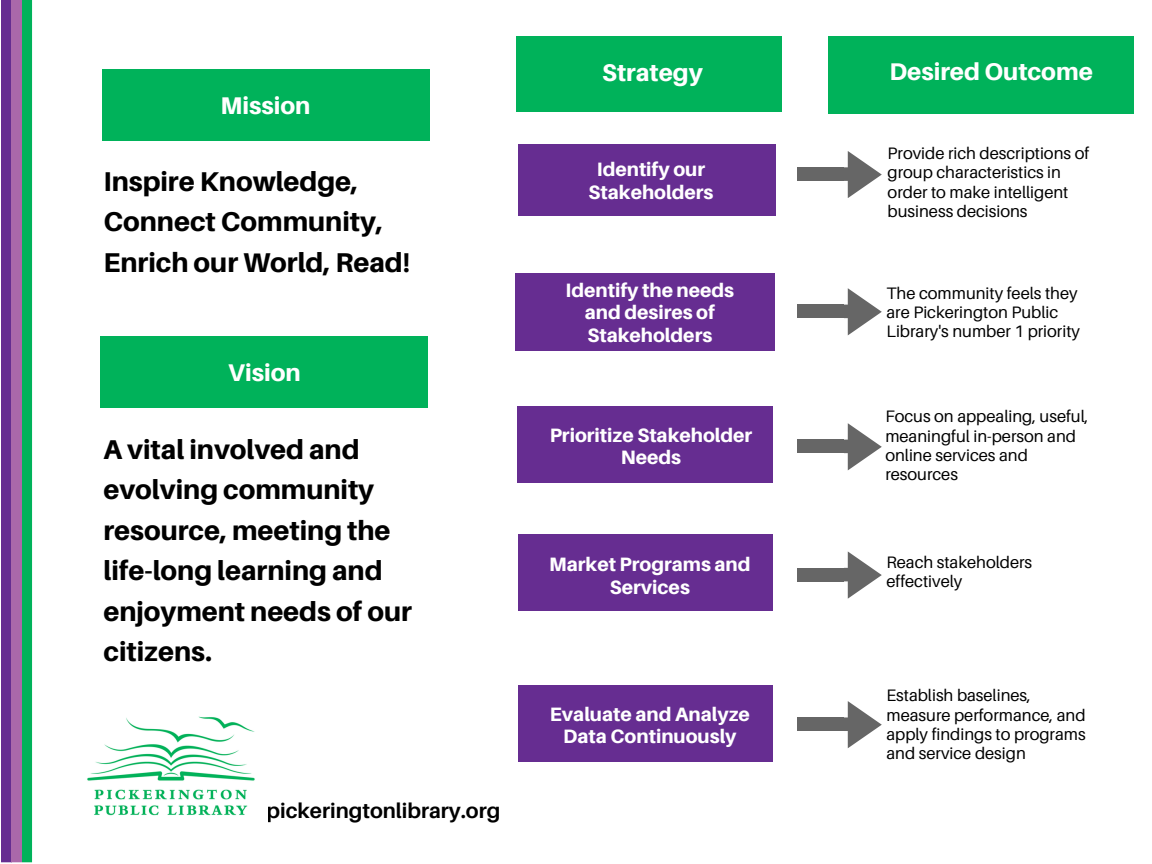
<style>
.page{position:relative;width:1152px;height:864px;background:#fff}
.page>*{position:absolute;margin:0;border:0;box-sizing:border-box;transform-origin:0 0}
.t1{font:800 27.15px/40.5px "Aileron";color:#000}
.t2{font:800 24.15px "Aileron";color:#fff}
.t3{font:700 21.15px "Aileron";color:#000}
.t4{font:800 19.35px/22.5px "Aileron";color:#fff;text-align:center}
.t5{font:16.65px/19.2px "Aileron";color:#000}
</style>
<div class="page">
<div style="left:1px;top:0;width:10px;height:862px;background:#662d91"></div>
<div style="left:11px;top:0;width:11px;height:862px;background:#aa68aa"></div>
<div style="left:22px;top:0;width:10px;height:862px;background:#00b25a"></div>
<div style="left:516px;top:36px;width:266px;height:75px;background:#00b25a"></div>
<div style="left:828px;top:36px;width:306px;height:78px;background:#00b25a"></div>
<div style="left:102px;top:69px;width:328px;height:72px;background:#00b25a"></div>
<div style="left:100px;top:336px;width:327px;height:72px;background:#00b25a"></div>
<img style="left:87px;top:716px;width:168px;height:100px">
<div style="left:519px;top:144px;width:257px;height:72px;background:#662d91"></div>
<div style="left:518px;top:406px;width:255px;height:77px;background:#662d91"></div>
<div style="left:515px;top:273px;width:260px;height:78px;background:#662d91"></div>
<div style="left:519px;top:534px;width:254px;height:77px;background:#662d91"></div>
<svg style="left:844px;top:151px;width:38px;height:47px"></svg>
<div style="left:800px;top:167px;width:44px;height:14px;background:#666"></div>
<hr style="left:797px;top:167px;width:4px;height:14px;background:#666">
<svg style="left:844px;top:288px;width:38px;height:47px"></svg>
<div style="left:800px;top:305px;width:44px;height:13px;background:#666"></div>
<hr style="left:797px;top:305px;width:4px;height:13px;background:#666">
<svg style="left:844px;top:423px;width:38px;height:47px"></svg>
<div style="left:800px;top:440px;width:44px;height:13px;background:#666"></div>
<hr style="left:797px;top:440px;width:4px;height:13px;background:#666">
<svg style="left:844px;top:551px;width:38px;height:47px"></svg>
<div style="left:800px;top:568px;width:44px;height:13px;background:#666"></div>
<hr style="left:797px;top:568px;width:4px;height:13px;background:#666">
<div style="left:519px;top:685px;width:254px;height:77px;background:#662d91"></div>
<svg style="left:844px;top:701px;width:38px;height:47px"></svg>
<div style="left:800px;top:717px;width:44px;height:14px;background:#666"></div>
<hr style="left:797px;top:717px;width:4px;height:14px;background:#666">
<p class="t2" style="left:221px;top:90px;width:91px">Mission</p>
<p class="t1" style="left:104px;top:160px;width:308px">Inspire Knowledge,<br>Connect Community,<br>Enrich our World, Read!</p>
<p class="t2" style="left:228px;top:358px;width:74px">Vision</p>
<h2 class="t1" style="left:103px;top:428px;width:310px">A vital involved and evolving community resource, meeting the life-long learning and enjoyment needs of our citizens.</h2>
<p class="t3" style="left:267px;top:798px;width:235px">pickeringtonlibrary.org</p>
<p class="t2" style="left:602px;top:58px;width:102px">Strategy</p>
<p class="t2" style="left:889px;top:56px;width:205px">Desired Outcome</p>
<p class="t4" style="left:589px;top:158px;width:126px">Identify our<br>Stakeholders</p>
<p class="t4" style="left:566px;top:278px;width:170px">Identify the needs and desires of<br>Stakeholders</p>
<p class="t4" style="left:550px;top:423px;width:204px">Prioritize Stakeholder<br>Needs</p>
<p class="t4" style="left:549px;top:553px;width:203px">Market Programs and<br>Services</p>
<p class="t4" style="left:550px;top:703px;width:202px">Evaluate and Analyze<br>Data Continuously</p>
<p class="t5" style="left:888px;top:143px;width:203px">Provide rich descriptions of group characteristics in order to make intelligent business decisions</p>
<p class="t5" style="left:886px;top:283px;width:195px">The community feels they are Pickerington Public<br>Library's number 1 priority</p>
<p class="t5" style="left:885px;top:407px;width:205px">Focus on appealing, useful, meaningful in-person and online services and resources</p>
<p class="t5" style="left:886px;top:552px;width:147px">Reach stakeholders effectively</p>
<p class="t5" style="left:886px;top:686px;width:201px">Establish baselines, measure performance, and apply findings to programs and service design</p>
</div>
